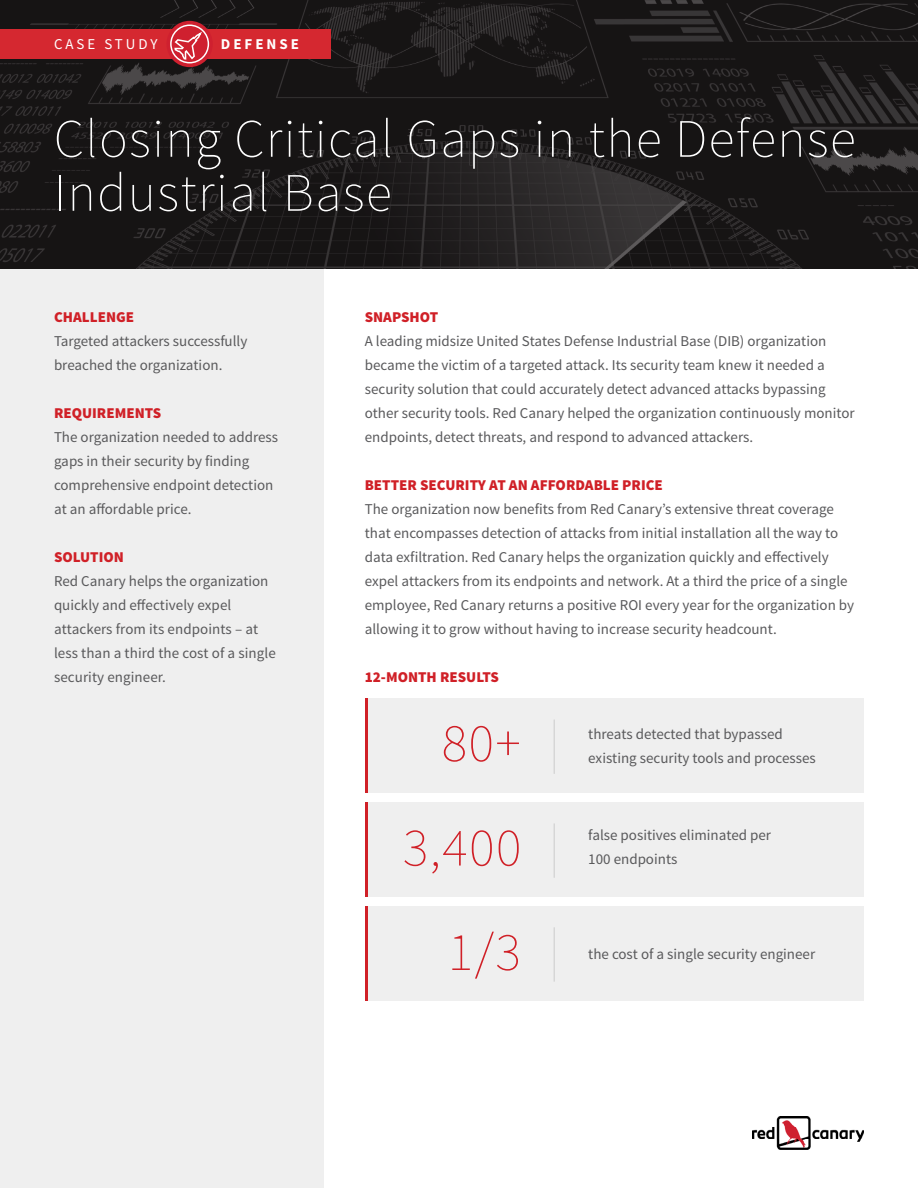
<style>
.page{position:relative;width:918px;height:1188px;background:#fff}
.page>*{position:absolute;margin:0;border:0;box-sizing:border-box;transform-origin:0 0}
.t1{font:200 54px/54px "Source Sans Pro";letter-spacing:.025em;color:#fff}
.t2{font:200 54px "Source Sans Pro";color:#d02027}
.t3{font:15px/24px "Source Sans Pro";color:#59595b}
.t4{font:900 15px "Source Sans Pro";color:#d02027}
.t5{font:15px "Source Sans Pro";letter-spacing:.2em;color:#fff}
.t6{font:700 15px "Source Sans Pro";letter-spacing:.2em;color:#fff}
</style>
<div class="page">
<hr style="left:366px;top:698px;width:2px;height:94px;background:#d02027">
<hr style="left:366px;top:802px;width:2px;height:94px;background:#d02027">
<hr style="left:366px;top:906px;width:2px;height:94px;background:#d02027">
<div style="left:368px;top:698px;width:496px;height:94px;background:#efefef"></div>
<div style="left:0;top:269px;width:324px;height:919px;background:#efefef"></div>
<div style="left:368px;top:802px;width:496px;height:94px;background:#efefef"></div>
<div style="left:368px;top:906px;width:496px;height:94px;background:#efefef"></div>
<img style="left:0;top:0;width:918px;height:269px">
<hr style="left:554px;top:720px;width:1px;height:54px;background:#59595b">
<hr style="left:554px;top:823px;width:1px;height:55px;background:#59595b">
<hr style="left:554px;top:927px;width:1px;height:55px;background:#59595b">
<div style="left:0;top:29px;width:330px;height:29px;background:#d52830"></div>
<img style="left:753px;top:1116px;width:111px;height:34px">
<div style="left:166px;top:21px;width:47px;height:46px;background:#cf202f;border-radius:50%"></div>
<svg style="left:169px;top:24px;width:41px;height:40px"></svg>
<p class="t5" style="left:54px;top:35px;width:105px">CASE STUDY</p>
<p class="t6" style="left:221px;top:35px;width:80px">DEFENSE</p>
<p class="t1" style="left:54px;top:112px;width:803px">Closing Critical Gaps in the Defense<br>Industrial Base</p>
<p class="t4" style="left:54px;top:307px;width:82px">CHALLENGE</p>
<p class="t3" style="left:54px;top:329px;width:195px">Targeted attackers successfully breached the organization.</p>
<p class="t4" style="left:54px;top:403px;width:109px">REQUIREMENTS</p>
<p class="t3" style="left:54px;top:425px;width:226px">The organization needed to address gaps in their security by finding comprehensive endpoint detection at an affordable price.</p>
<p class="t4" style="left:54px;top:547px;width:71px">SOLUTION</p>
<p class="t3" style="left:54px;top:569px;width:223px">Red Canary helps the organization quickly and effectively expel attackers from its endpoints – at less than a third the cost of a single security engineer.</p>
<p class="t4" style="left:365px;top:307px;width:75px">SNAPSHOT</p>
<p class="t3" style="left:365px;top:329px;width:491px">A leading midsize United States Defense Industrial Base (DIB) organization became the victim of a targeted attack. Its security team knew it needed a security solution that could accurately detect advanced attacks bypassing other security tools. Red Canary helped the organization continuously monitor endpoints, detect threats, and respond to advanced attackers.</p>
<p class="t4" style="left:365px;top:475px;width:300px">BETTER SECURITY AT AN AFFORDABLE PRICE</p>
<p class="t3" style="left:365px;top:497px;width:491px">The organization now benefits from Red Canary’s extensive threat coverage that encompasses detection of attacks from initial installation all the way to data exfiltration. Red Canary helps the organization quickly and effectively expel attackers from its endpoints and network. At a third the price of a single employee, Red Canary returns a positive ROI every year for the organization by allowing it to grow without having to increase security headcount.</p>
<p class="t4" style="left:365px;top:667px;width:136px">12-MONTH RESULTS</p>
<p class="t2" style="left:442px;top:711px;width:81px">80+</p>
<p class="t2" style="left:403px;top:815px;width:120px">3,400</p>
<p class="t2" style="left:448px;top:920px;width:75px">1/3</p>
<p class="t3" style="left:588px;top:722px;width:229px">threats detected that bypassed existing security tools and processes</p>
<p class="t3" style="left:588px;top:823px;width:184px">false positives eliminated per<br>100 endpoints</p>
<p class="t3" style="left:588px;top:942px;width:228px">the cost of a single security engineer</p>
</div>
